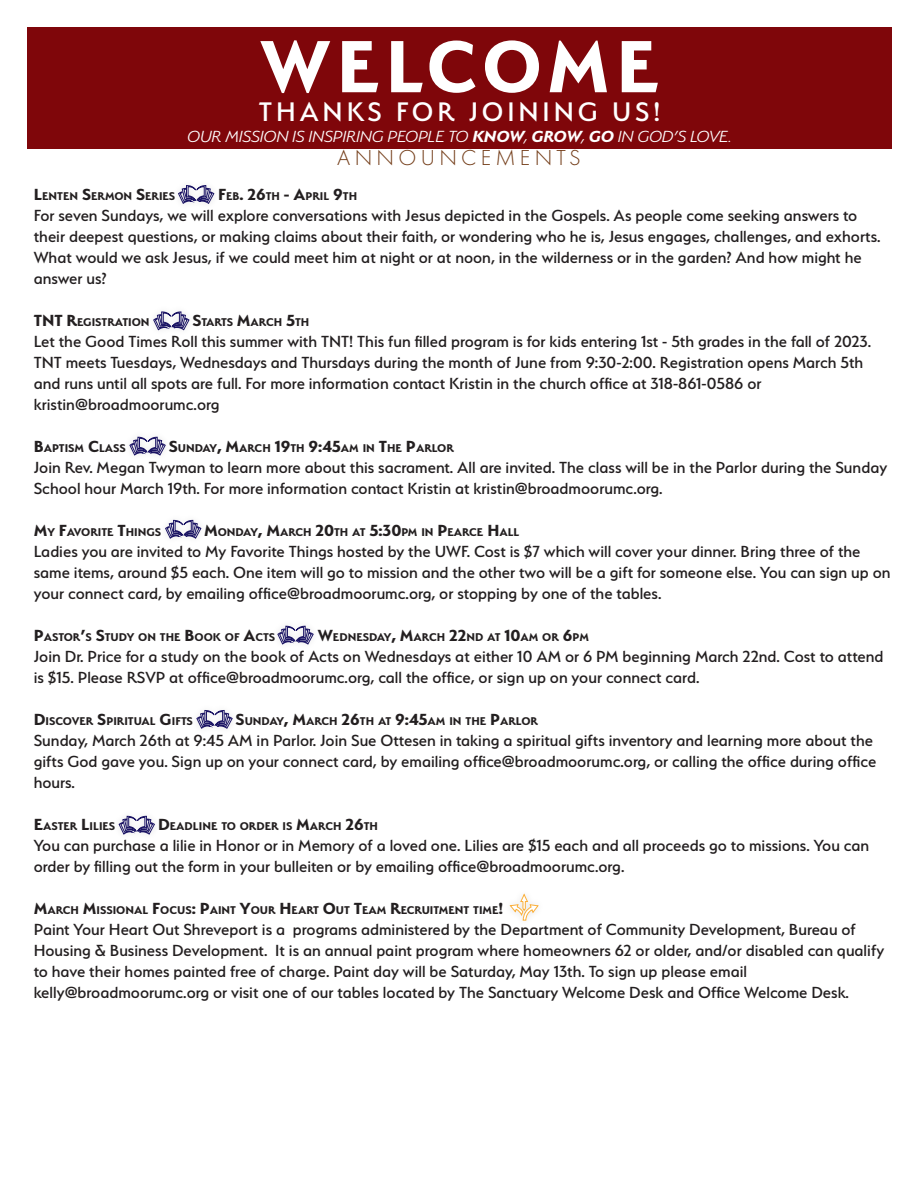
<style>
.page{position:relative;width:918px;height:1188px;background:#fff}
.page>*{position:absolute;margin:0;border:0;box-sizing:border-box;transform-origin:0 0}
.Main{font:700 82.5px "Serenity";letter-spacing:.07em;color:#fff}
.Secondary{font:500 30px "Serenity";letter-spacing:.13em;color:#fff}
.Main_Head{font:300 22.5px "Futura PT";letter-spacing:.19em;color:#743e1a}
.BODY_TEXT{font:500 18px/21px "Serenity";color:#231f20}
.Secondary-2{font:italic 300 18px "Serenity";color:#fff}
.BODY_TEXT-2{font:700 18px "Serenity";color:#231f20}
.BODY_TEXT-3{font:700 12.6px "Serenity";color:#231f20}
.BODY_TEXT-4{font:700 12.6px "Serenity";letter-spacing:-.025em;color:#231f20}
.s1{font-weight:700}
.s2{font-size:18px}
</style>
<div class="page">
<div style="left:28px;top:27px;width:864px;height:121px;background:#7f060a"></div>
<svg style="left:196px;top:709px;width:37px;height:20px"></svg>
<svg style="left:178px;top:185px;width:37px;height:19px"></svg>
<svg style="left:509px;top:893px;width:30px;height:28px"></svg>
<svg style="left:165px;top:519px;width:37px;height:20px"></svg>
<svg style="left:277px;top:625px;width:37px;height:20px"></svg>
<svg style="left:129px;top:436px;width:37px;height:20px"></svg>
<svg style="left:118px;top:815px;width:37px;height:20px"></svg>
<svg style="left:153px;top:311px;width:37px;height:20px"></svg>
<p class="Main" style="left:261px;top:20px;width:400px">WELCOME</p>
<p class="Secondary" style="left:259px;top:95px;width:403px">THANKS FOR JOINING US!</p>
<p class="Secondary-2" style="left:188px;top:127px;width:546px">OUR MISSION IS INSPIRING PEOPLE TO <span class="s1">KNOW</span>, <span class="s1">GROW</span>, <span class="s1">GO</span> IN GOD’S LOVE.</p>
<p class="Main_Head" style="left:337px;top:145px;width:245px">ANNOUNCEMENTS</p>
<p class="BODY_TEXT-3" style="left:34px;top:189px;width:142px"><span class="s2">L</span>ENTEN <span class="s2">S</span>ERMON <span class="s2">S</span>ERIES</p>
<p class="BODY_TEXT-3" style="left:218px;top:189px;width:141px"><span class="s2">F</span>EB<span class="s2">. 26</span>TH <span class="s2">- A</span>PRIL <span class="s2">9</span>TH</p>
<p class="BODY_TEXT" style="left:34px;top:205px;width:848px">For seven Sundays, we will explore conversations with Jesus depicted in the Gospels. As people come seeking answers to their deepest questions, or making claims about their faith, or wondering who he is, Jesus engages, challenges, and exhorts.<br>What would we ask Jesus, if we could meet him at night or at noon, in the wilderness or in the garden? And how might he answer us?</p>
<p class="BODY_TEXT-2" style="left:34px;top:310px;width:11px">TNT</p>
<p class="BODY_TEXT-3" style="left:67px;top:315px;width:85px"><span class="s2">R</span>EGISTRATION</p>
<p class="BODY_TEXT-4" style="left:192px;top:315px;width:119px"><span class="s2">S</span>TARTS <span class="s2">M</span>ARCH <span class="s2">5</span>TH</p>
<p class="BODY_TEXT" style="left:34px;top:331px;width:839px">Let the Good Times Roll this summer with TNT! This fun filled program is for kids entering 1st - 5th grades in the fall of 2023.<br>TNT meets Tuesdays, Wednesdays and Thursdays during the month of June from 9:30-2:00. Registration opens March 5th and runs until all spots are full. For more information contact Kristin in the church office at 318-861-0586 or kristin@broadmoorumc.org</p>
<p class="BODY_TEXT-3" style="left:34px;top:441px;width:73px"><span class="s2">B</span>APTISM <span class="s2">C</span>LASS</p>
<p class="BODY_TEXT-3" style="left:169px;top:441px;width:287px"><span class="s2">S</span>UNDAY<span class="s2">, M</span>ARCH <span class="s2">19</span>TH <span class="s2">9:45</span>AM IN <span class="s2">T</span>HE <span class="s2">P</span>ARLOR</p>
<p class="BODY_TEXT" style="left:34px;top:457px;width:855px">Join Rev. Megan Twyman to learn more about this sacrament. All are invited. The class will be in the Parlor during the Sunday<br>School hour March 19th. For more information contact Kristin at kristin@broadmoorumc.org.</p>
<p class="BODY_TEXT-3" style="left:34px;top:525px;width:128px"><span class="s2">M</span>Y <span class="s2">F</span>AVORITE <span class="s2">T</span>HINGS</p>
<p class="BODY_TEXT-3" style="left:204px;top:525px;width:303px"><span class="s2">M</span>ONDAY<span class="s2">, M</span>ARCH <span class="s2">20</span>TH AT <span class="s2">5:30</span>PM IN <span class="s2">P</span>EARCE <span class="s2">H</span>ALL</p>
<p class="BODY_TEXT" style="left:34px;top:541px;width:858px">Ladies you are invited to My Favorite Things hosted by the UWF. Cost is $7 which will cover your dinner. Bring three of the same items, around $5 each. One item will go to mission and the other two will be a gift for someone else. You can sign up on your connect card, by emailing office@broadmoorumc.org, or stopping by one of the tables.</p>
<p class="BODY_TEXT-3" style="left:34px;top:630px;width:242px"><span class="s2">P</span>ASTOR<span class="s2">’</span>S <span class="s2">S</span>TUDY ON THE <span class="s2">B</span>OOK OF <span class="s2">A</span>CTS</p>
<p class="BODY_TEXT-3" style="left:318px;top:630px;width:273px"><span class="s2">W</span>EDNESDAY<span class="s2">, M</span>ARCH <span class="s2">22</span>ND AT <span class="s2">10</span>AM OR <span class="s2">6</span>PM</p>
<p class="BODY_TEXT" style="left:34px;top:646px;width:851px">Join Dr. Price for a study on the book of Acts on Wednesdays at either 10 AM or 6 PM beginning March 22nd. Cost to attend is $15. Please RSVP at office@broadmoorumc.org, call the office, or sign up on your connect card.</p>
<p class="BODY_TEXT-3" style="left:34px;top:714px;width:160px"><span class="s2">D</span>ISCOVER <span class="s2">S</span>PIRITUAL <span class="s2">G</span>IFTS</p>
<p class="BODY_TEXT-3" style="left:236px;top:714px;width:304px"><span class="s2">S</span>UNDAY<span class="s2">, M</span>ARCH <span class="s2">26</span>TH AT <span class="s2">9:45</span>AM IN THE <span class="s2">P</span>ARLOR</p>
<p class="BODY_TEXT" style="left:34px;top:730px;width:844px">Sunday, March 26th at 9:45 AM in Parlor. Join Sue Ottesen in taking a spiritual gifts inventory and learning more about the gifts God gave you. Sign up on your connect card, by emailing office@broadmoorumc.org, or calling the office during office hours.</p>
<p class="BODY_TEXT-3" style="left:34px;top:819px;width:82px"><span class="s2">E</span>ASTER <span class="s2">L</span>ILIES</p>
<p class="BODY_TEXT-3" style="left:158px;top:819px;width:221px"><span class="s2">D</span>EADLINE TO ORDER IS <span class="s2">M</span>ARCH <span class="s2">26</span>TH</p>
<p class="BODY_TEXT" style="left:34px;top:835px;width:837px">You can purchase a lilie in Honor or in Memory of a loved one. Lilies are $15 each and all proceeds go to missions. You can order by filling out the form in your bulleiten or by emailing office@broadmoorumc.org.</p>
<p class="BODY_TEXT-3" style="left:34px;top:903px;width:471px"><span class="s2">M</span>ARCH <span class="s2">M</span>ISSIONAL <span class="s2">F</span>OCUS<span class="s2">: P</span>AINT <span class="s2">Y</span>OUR <span class="s2">H</span> EART <span class="s2">O</span>UT <span class="s2">T</span>EAM <span class="s2">R</span>ECRUITMENT TIME<span class="s2">!</span></p>
<p class="BODY_TEXT" style="left:34px;top:919px;width:852px">Paint Your Heart Out Shreveport is a programs administered by the Department of Community Development, Bureau of Housing &amp; Business Development. It is an annual paint program where homeowners 62 or older, and/or disabled can qualify to have their homes painted free of charge. Paint day will be Saturday, May 13th. To sign up please email kelly@broadmoorumc.org or visit one of our tables located by The Sanctuary Welcome Desk and Office Welcome Desk.</p>
</div>
